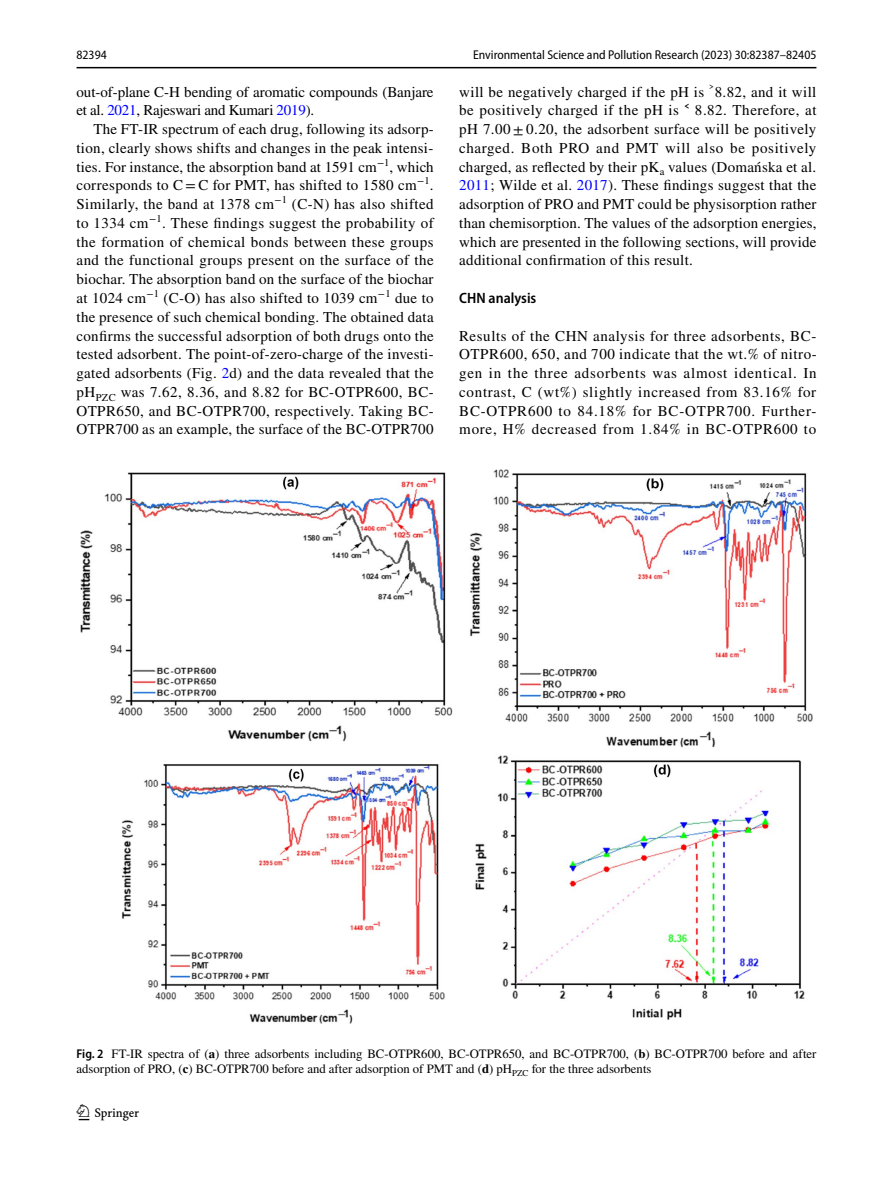
<style>
.page{position:relative;width:893px;height:1187px;background:#fff}
.page>*{position:absolute;margin:0;border:0;box-sizing:border-box;transform-origin:0 0}
.t1{font:22.5px "Springnew Regular 2";color:#000}
.t2{font:15px/18.8px "STIX";letter-spacing:.015em;color:#000;text-align:justify}
.t3{font:15px/18.8px "STIX";letter-spacing:-.005em;color:#000}
.t4{font:600 semi-condensed 15px "Myriad Pro";color:#000}
.t5{font:12.75px/15px "STIX";color:#000}
.t6{font:semi-condensed 12.75px "Myriad Pro";color:#000}
.s1{color:#00f}
.s2{font-family:"Code 2000"}
.s3{font-family:"Myriad Pro";font-weight:600;font-stretch:semi-condensed}
.s4{font-weight:700}
</style>
<div class="page">
<hr style="left:77px;top:67px;width:739px;height:1px;background:#000">
<img style="left:81px;top:469px;width:731px;height:554px">
<p class="t6" style="left:77px;top:48px;width:32px">82394</p>
<p class="t6" style="left:473px;top:48px;width:345px">Environmental Science and Pollution Research (2023) 30:82387–82405</p>
<p class="t3" style="left:77px;top:83px;width:359px">out-of-plane C-H bending of aromatic compounds (Banjare et al. <span class="s1">2021</span>, Rajeswari and Kumari <span class="s1">2019</span>).</p>
<p class="t2" style="left:77px;top:121px;width:359px;text-indent:17px">The FT-IR spectrum of each drug, following its adsorp&shy;tion, clearly shows shifts and changes in the peak intensi&shy;ties. For instance, the absorption band at 1591 cm<sup>−1</sup>, which corresponds to C=C for PMT, has shifted to 1580 cm<sup>−1</sup>.<br>Similarly, the band at 1378 cm<sup>−1</sup> (C-N) has also shifted to 1334 cm<sup>−1</sup>. These findings suggest the probability of the formation of chemical bonds between these groups and the functional groups present on the surface of the biochar. The absorption band on the surface of the biochar at 1024 cm<sup>−1</sup> (C-O) has also shifted to 1039 cm<sup>−1</sup> due to the presence of such chemical bonding. The obtained data confirms the successful adsorption of both drugs onto the tested adsorbent. The point-of-zero-charge of the investi&shy;gated adsorbents (Fig. <span class="s1">2</span>d) and the data revealed that the pH<sub>PZC</sub> was 7.62, 8.36, and 8.82 for BC-OTPR600, BC-OTPR650, and BC-OTPR700, respectively. Taking BC-OTPR700 as an example, the surface of the BC-OTPR700</p>
<p class="t2" style="left:459px;top:83px;width:359px">will be negatively charged if the pH is <span class="s2">˃</span>8.82, and it will be positively charged if the pH is ˂ 8.82. Therefore, at pH 7.00 ± 0.20, the adsorbent surface will be positively charged. Both PRO and PMT will also be positively charged, as reflected by their pK<sub>a</sub> values (Domańska et al.<br><span class="s1">2011</span>; Wilde et al. <span class="s1">2017</span>). These findings suggest that the adsorption of PRO and PMT could be physisorption rather than chemisorption. The values of the adsorption energies, which are presented in the following sections, will provide additional confirmation of this result.</p>
<p class="t4" style="left:459px;top:290px;width:79px">CHN analysis</p>
<p class="t2" style="left:459px;top:327px;width:359px">Results of the CHN analysis for three adsorbents, BC-OTPR600, 650, and 700 indicate that the wt.% of nitro&shy;gen in the three adsorbents was almost identical. In contrast, C (wt%) slightly increased from 83.16% for BC-OTPR600 to 84.18% for BC-OTPR700. Further&shy;more, H% decreased from 1.84% in BC-OTPR600 to</p>
<p class="t5" style="left:77px;top:1047px;width:741px"><span class="s3">Fig. 2</span> FT-IR spectra of (<span class="s4">a</span>) three adsorbents including BC-OTPR600, BC-OTPR650, and BC-OTPR700, (<span class="s4">b</span>) BC-OTPR700 before and after adsorption of PRO, (<span class="s4">c</span>) BC-OTPR700 before and after adsorption of PMT and (<span class="s4">d</span>) pH<sub>PZC</sub> for the three adsorbents</p>
<h1 class="t1" style="left:79px;top:1104px;width:62px">1 3</h1>
</div>
